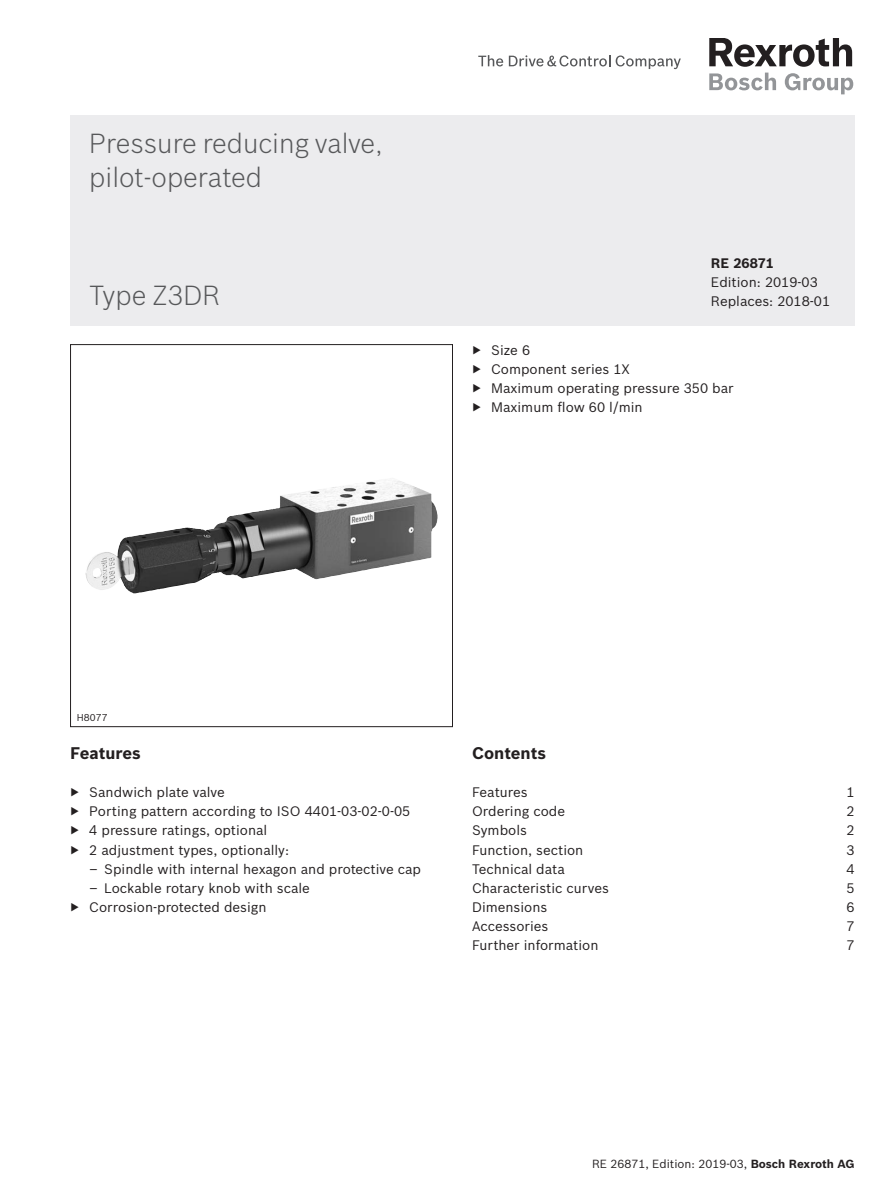
<style>
.page{position:relative;width:893px;height:1191px;background:#fff}
.page>*{position:absolute;margin:0;border:0;box-sizing:border-box;transform-origin:0 0}
.t1{font:300 27px/33.5px "Bosch Sans";color:#57585a}
.t2{font:700 16.5px "Bosch Sans";color:#231f20}
.t3{font:13.5px/19.2px "Bosch Sans";color:#231f20}
.t4{font:700 13.5px "Bosch Sans";color:#231f20}
.t5{font:11.55px "Bosch Sans";color:#231f20}
.t6{font:9.75px "Bosch Sans";letter-spacing:.01em;color:#231f20}
.s1{font-weight:700}
</style>
<div class="page">
<div style="left:70px;top:115px;width:785px;height:210px;background:#ececee"></div>
<svg style="left:616px;top:55px;width:65px;height:14px"></svg>
<svg style="left:509px;top:55px;width:101px;height:11px"></svg>
<svg style="left:479px;top:55px;width:24px;height:11px"></svg>
<svg style="left:709px;top:73px;width:67px;height:17px"></svg>
<svg style="left:785px;top:73px;width:68px;height:21px"></svg>
<svg style="left:709px;top:38px;width:143px;height:29px"></svg>
<img style="left:85px;top:480px;width:306px;height:110px">
<div style="left:70px;top:344px;width:383px;height:383px;border:1px solid #231f20"></div>
<h1 class="t1" style="left:89px;top:125px;width:295px">Pressure reducing valve, pilot-operated</h1>
<h1 class="t1" style="left:89px;top:277px;width:132px">Type Z3DR</h1>
<p class="t4" style="left:711px;top:253px;width:65px">RE 26871</p>
<p class="t3" style="left:711px;top:272px;width:121px">Edition: 2019-03<br>Replaces: 2018-01</p>
<p class="t3" style="left:472px;top:339px;width:263px">▶ Size 6<br>▶ Component series 1X<br>▶ Maximum operating pressure 350 bar ▶ Maximum flow 60 l/min</p>
<p class="t6" style="left:77px;top:710px;width:32px">H8077</p>
<p class="t2" style="left:70px;top:740px;width:72px">Features</p>
<p class="t3" style="left:70px;top:782px;width:342px">▶ Sandwich plate valve<br>▶ Porting pattern according to ISO 4401-03-02-0-05 ▶ 4 pressure ratings, optional<br>▶ 2 adjustment types, optionally:</p>
<p class="t3" style="left:90px;top:858px;width:333px">– Spindle with internal hexagon and protective cap</p>
<p class="t3" style="left:70px;top:877px;width:241px;text-indent:20px">– Lockable rotary knob with scale ▶ Corrosion-protected design</p>
<p class="t2" style="left:472px;top:740px;width:76px">Contents</p>
<p class="t3" style="left:472px;top:782px;width:57px">Features</p>
<p class="t3" style="left:847px;top:782px;width:10px">1</p>
<p class="t3" style="left:472px;top:801px;width:95px">Ordering code</p>
<p class="t3" style="left:847px;top:801px;width:10px">2</p>
<p class="t3" style="left:472px;top:820px;width:57px">Symbols</p>
<p class="t3" style="left:847px;top:820px;width:10px">2</p>
<p class="t3" style="left:472px;top:839px;width:113px">Function, section</p>
<p class="t3" style="left:847px;top:839px;width:10px">3</p>
<p class="t3" style="left:472px;top:858px;width:94px">Technical data</p>
<p class="t3" style="left:847px;top:858px;width:10px">4</p>
<p class="t3" style="left:472px;top:877px;width:138px">Characteristic curves</p>
<p class="t3" style="left:847px;top:877px;width:10px">5</p>
<p class="t3" style="left:472px;top:896px;width:77px">Dimensions</p>
<p class="t3" style="left:847px;top:896px;width:10px">6</p>
<p class="t3" style="left:472px;top:915px;width:78px">Accessories</p>
<p class="t3" style="left:847px;top:915px;width:10px">7</p>
<p class="t3" style="left:472px;top:935px;width:128px">Further information</p>
<p class="t3" style="left:847px;top:935px;width:10px">7</p>
<p class="t5" style="left:592px;top:1154px;width:264px">RE 26871, Edition: 2019-03, <span class="s1">Bosch Rexroth AG</span></p>
</div>
